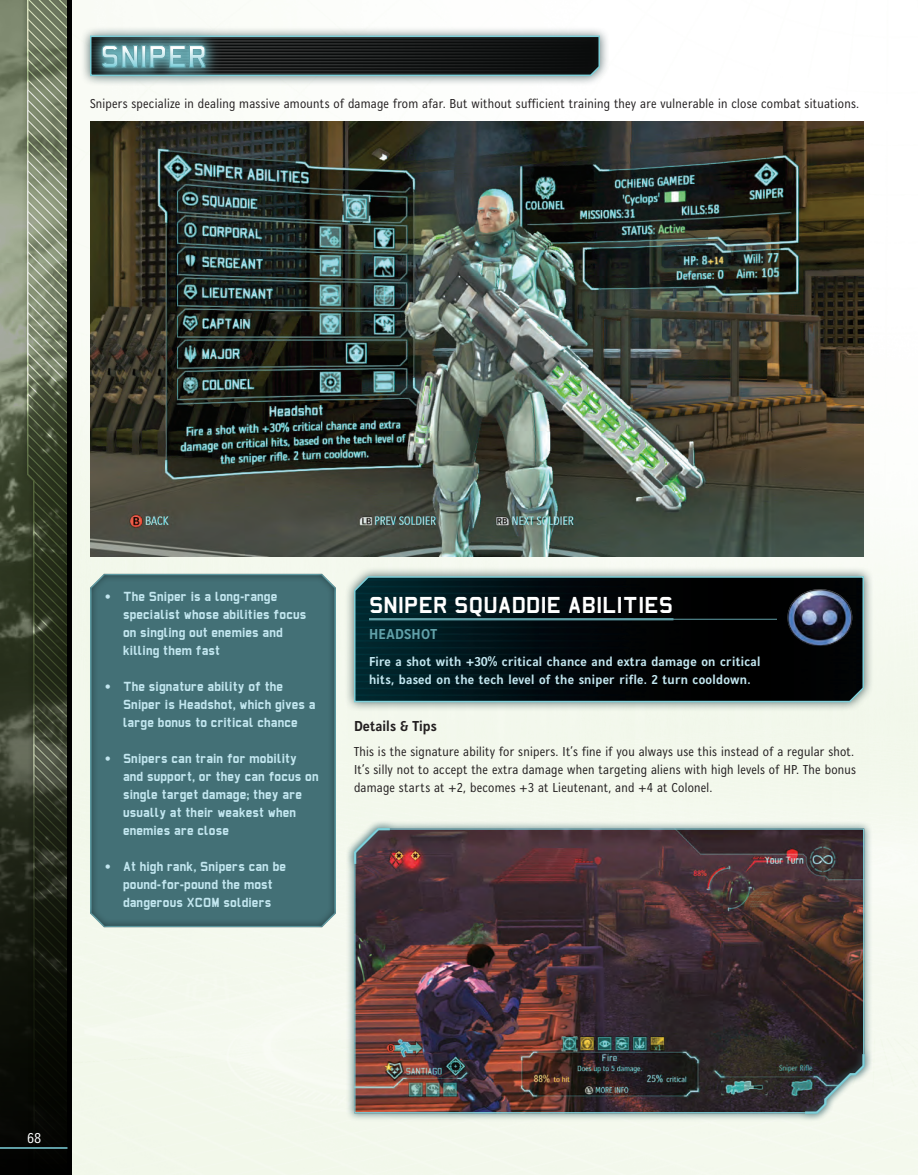
<style>
.page{position:relative;width:918px;height:1175px;background:#fff}
.page>*{position:absolute;margin:0;border:0;box-sizing:border-box;transform-origin:0 0}
.HC{font:700 28.5px "AF Carplates";color:#fff}
.HD{font:700 21px "AF Carplates";color:#fff}
.M2{font:700 15px "Alpha";color:#231f20}
.M1{font:700 15px "Alpha";letter-spacing:.02em;color:#61a0a8}
.z_Folio_Verso{font:15px "Alpha";color:#fff}
.FT{font:13.5px/18px "Alpha";letter-spacing:.02em;color:#231f20}
.FT2{font:700 13.5px/18px "Alpha";letter-spacing:.02em;color:#c3e7f0}
.BL{font:700 12px/18px "AF Carplates";color:#c3e7f0}
</style>
<div class="page">
<div style="left:88px;top:573px;width:249px;height:356px;background:#231f20;opacity:.8"></div>
<svg style="left:0;top:0;width:22px;height:1174px;background:#4d5543"></svg>
<div style="left:22px;top:0;width:50px;height:1174px;background:#231f20;opacity:.75"></div>
<svg style="left:26px;top:0;width:46px;height:1174px;background:#3f4635"></svg>
<hr style="left:0;top:1147px;width:68px;height:1px;background:#7dd0da">
<div style="left:80px;top:26px;width:529px;height:60px;background:#233f41;opacity:.75"></div>
<div style="left:83px;top:26px;width:142px;height:61px;background:#61a0a8;opacity:.8"></div>
<div style="left:90px;top:33px;width:128px;height:47px;background:#b5c4c2"></div>
<svg style="left:89px;top:35px;width:512px;height:42px;background:#304243"></svg>
<img style="left:90px;top:121px;width:774px;height:436px">
<div style="left:344px;top:566px;width:529px;height:145px;background:#233f41;opacity:.75"></div>
<svg style="left:353px;top:575px;width:512px;height:128px;background:#09171a"></svg>
<hr style="left:369px;top:618px;width:304px;height:2px;background:#61a0a8">
<hr style="left:369px;top:619px;width:408px;height:1px;background:#61a0a8">
<img style="left:780px;top:578px;width:81px;height:80px">
<div style="left:346px;top:820px;width:527px;height:301px;background:#437076;opacity:.75"></div>
<img style="left:354px;top:828px;width:511px;height:285px">
<div style="left:797px;top:1046px;width:76px;height:76px;background:#437076;opacity:.75"></div>
<svg style="left:803px;top:1051px;width:63px;height:63px"></svg>
<div style="left:346px;top:819px;width:52px;height:52px;background:#437076;opacity:.75"></div>
<svg style="left:353px;top:827px;width:39px;height:39px;background:#716a6f"></svg>
<p class="HC" style="left:100px;top:38px;width:109px">SNIPER</p>
<p class="FT" style="left:90px;top:94px;width:771px">Snipers specialize in dealing massive amounts of damage from afar. But without sufficient training they are vulnerable in close combat situations.</p>
<p class="BL" style="left:123px;top:587px;width:185px;text-indent:-18px">• The Sniper is a long-range specialist whose abilities focus on singling out enemies and killing them fast</p>
<p class="BL" style="left:123px;top:677px;width:194px;text-indent:-18px">• The signature ability of the<br>Sniper is Headshot, which gives a large bonus to critical chance</p>
<p class="BL" style="left:123px;top:749px;width:197px;text-indent:-18px">• Snipers can train for mobility and support, or they can focus on single target damage; they are usually at their weakest when enemies are close</p>
<p class="BL" style="left:105px;top:857px;width:183px;text-align:center">• At high rank, Snipers can be pound-for-pound the most dangerous XCOM soldiers</p>
<p class="HD" style="left:369px;top:591px;width:306px">SNIPER SQUADDIE ABILITIES</p>
<p class="M1" style="left:369px;top:625px;width:70px">HEADSHOT</p>
<p class="FT2" style="left:369px;top:652px;width:393px">Fire a shot with +30% critical chance and extra damage on critical hits, based on the tech level of the sniper rifle. 2 turn cooldown.</p>
<p class="M2" style="left:354px;top:717px;width:84px">Details &amp; Tips</p>
<p class="FT" style="left:354px;top:742px;width:504px">This is the signature ability for snipers. It’s fine if you always use this instead of a regular shot.<br>It’s silly not to accept the extra damage when targeting aliens with high levels of HP. The bonus damage starts at +2, becomes +3 at Lieutenant, and +4 at Colonel.</p>
<p class="z_Folio_Verso" style="left:27px;top:1129px;width:16px">68</p>
</div>
